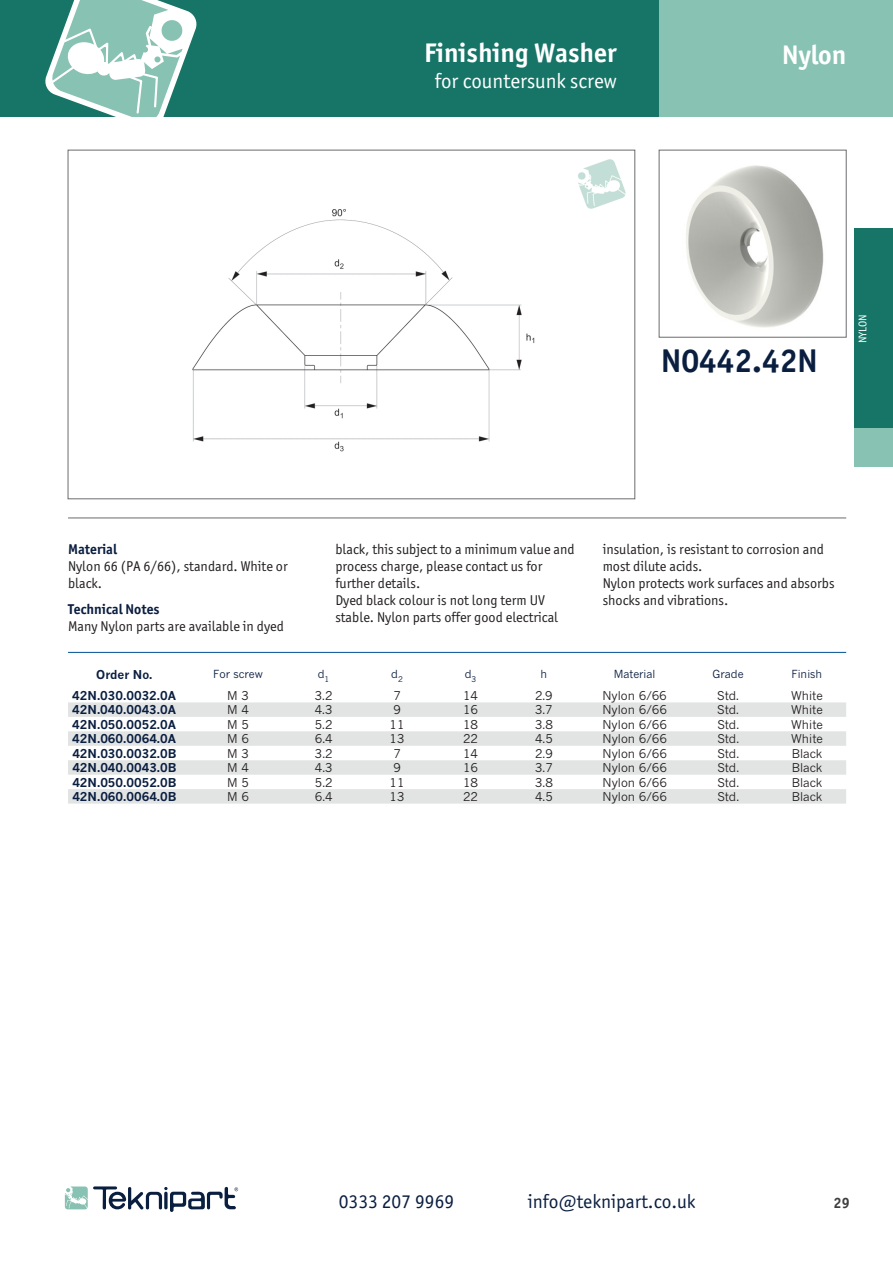
<style>
.page{position:relative;width:893px;height:1263px;background:#fff}
.page>*{position:absolute;margin:0;border:0;box-sizing:border-box;transform-origin:0 0}
.t1{font:700 33px "Officina Sans ITC Pro";color:#0a1e40}
.t2{font:700 27px "Officina Sans ITC Pro";color:#fff}
.t3{font:21px "Officina Sans ITC Pro";color:#fff}
.t4{font:19.5px "Officina Sans ITC Pro";color:#0a1e40}
.t5{font:700 15px "Officina Sans ITC Pro";color:#3e3e3f}
.t6{font:14.25px/17.1px "Officina Sans ITC Pro";color:#231f20}
.t7{font:700 14.25px "Officina Sans ITC Pro";color:#0a1e40}
.t8{font:12px "News Gothic MT Pro";color:#231f20}
.t9{font:700 12px "News Gothic MT Pro";color:#0a1e40}
.t10{font:11.25px "Officina Sans ITC Pro";color:#fff}
.t11{font:11.1px "News Gothic MT Pro";color:#0a1e40}
</style>
<div class="page">
<div style="left:0;top:0;width:659px;height:116px;background:#167567"></div>
<svg style="left:45px;top:0;width:152px;height:116px"></svg>
<div style="left:659px;top:0;width:234px;height:116px;background:#87c2b2"></div>
<div style="left:855px;top:228px;width:38px;height:200px;background:#167567"></div>
<div style="left:855px;top:428px;width:38px;height:38px;background:#87c2b2"></div>
<svg style="left:68px;top:702px;width:778px;height:102px;fill:#e2e4e4"></svg>
<img style="left:192px;top:209px;width:343px;height:243px">
<img style="left:578px;top:159px;width:48px;height:50px">
<div style="left:659px;top:150px;width:187px;height:187px;border:1px solid #6d6c6e"></div>
<img style="left:686px;top:165px;width:138px;height:163px">
<svg style="left:64px;top:1185px;width:25px;height:25px"></svg>
<svg style="left:65px;top:1186px;width:173px;height:26px"></svg>
<hr style="left:68px;top:518px;width:778px;height:1px;background:#6d6c6e">
<hr style="left:68px;top:652px;width:778px;height:1px;background:#015194">
<h2 class="t2" style="left:424px;top:36px;width:194px">Finishing Washer</h2>
<h3 class="t3" style="left:435px;top:69px;width:183px">for countersunk screw</h3>
<h2 class="t2" style="left:782px;top:38px;width:65px">Nylon</h2>
<h1 class="t1" style="left:661px;top:340px;width:158px">N0442.42N</h1>
<p class="t10" style="left:856px;top:343px;width:30px;rotate:-90deg">NYLON</p>
<p class="t7" style="left:68px;top:540px;width:51px">Material</p>
<p class="t6" style="left:68px;top:558px;width:221px">Nylon 66 (PA 6/66), standard. White or black.</p>
<p class="t7" style="left:68px;top:600px;width:93px">Technical Notes</p>
<p class="t6" style="left:68px;top:618px;width:217px">Many Nylon parts are available in dyed</p>
<p class="t6" style="left:335px;top:541px;width:241px">black, this subject to a minimum value and process charge, please contact us for further details.<br>Dyed black colour is not long term UV stable. Nylon parts offer good electrical</p>
<p class="t6" style="left:603px;top:541px;width:233px">insulation, is resistant to corrosion and most dilute acids.<br>Nylon protects work surfaces and absorbs shocks and vibrations.</p>
<p class="t9" style="left:96px;top:668px;width:58px">Order No.</p>
<p class="t11" style="left:213px;top:668px;width:51px">For screw</p>
<p class="t11" style="left:318px;top:668px;width:13px">d<sub>1</sub></p>
<p class="t11" style="left:391px;top:668px;width:13px">d<sub>2</sub></p>
<p class="t11" style="left:465px;top:668px;width:13px">d<sub>3</sub></p>
<p class="t11" style="left:541px;top:668px;width:8px">h</p>
<p class="t11" style="left:614px;top:668px;width:43px">Material</p>
<p class="t11" style="left:713px;top:668px;width:33px">Grade</p>
<p class="t11" style="left:792px;top:668px;width:32px">Finish</p>
<p class="t9" style="left:72px;top:688px;width:105px">42N.030.0032.0A</p>
<p class="t8" style="left:227px;top:688px;width:23px">M 3</p>
<p class="t8" style="left:315px;top:688px;width:19px">3.2</p>
<p class="t8" style="left:393px;top:688px;width:9px">7</p>
<p class="t8" style="left:463px;top:688px;width:16px">14</p>
<p class="t8" style="left:535px;top:688px;width:19px">2.9</p>
<p class="t8" style="left:602px;top:688px;width:66px">Nylon 6/66</p>
<p class="t8" style="left:717px;top:688px;width:23px">Std.</p>
<p class="t8" style="left:791px;top:688px;width:33px">White</p>
<p class="t9" style="left:72px;top:702px;width:105px">42N.040.0043.0A</p>
<p class="t8" style="left:227px;top:702px;width:23px">M 4</p>
<p class="t8" style="left:315px;top:702px;width:19px">4.3</p>
<p class="t8" style="left:393px;top:702px;width:9px">9</p>
<p class="t8" style="left:463px;top:702px;width:16px">16</p>
<p class="t8" style="left:535px;top:702px;width:19px">3.7</p>
<p class="t8" style="left:602px;top:702px;width:66px">Nylon 6/66</p>
<p class="t8" style="left:717px;top:702px;width:23px">Std.</p>
<p class="t8" style="left:791px;top:702px;width:33px">White</p>
<p class="t9" style="left:72px;top:717px;width:105px">42N.050.0052.0A</p>
<p class="t8" style="left:227px;top:717px;width:23px">M 5</p>
<p class="t8" style="left:315px;top:717px;width:19px">5.2</p>
<p class="t8" style="left:390px;top:717px;width:16px">11</p>
<p class="t8" style="left:463px;top:717px;width:16px">18</p>
<p class="t8" style="left:535px;top:717px;width:19px">3.8</p>
<p class="t8" style="left:602px;top:717px;width:66px">Nylon 6/66</p>
<p class="t8" style="left:717px;top:717px;width:23px">Std.</p>
<p class="t8" style="left:791px;top:717px;width:33px">White</p>
<p class="t9" style="left:72px;top:731px;width:105px">42N.060.0064.0A</p>
<p class="t8" style="left:227px;top:731px;width:23px">M 6</p>
<p class="t8" style="left:315px;top:731px;width:19px">6.4</p>
<p class="t8" style="left:390px;top:731px;width:16px">13</p>
<p class="t8" style="left:463px;top:731px;width:16px">22</p>
<p class="t8" style="left:535px;top:731px;width:19px">4.5</p>
<p class="t8" style="left:602px;top:731px;width:66px">Nylon 6/66</p>
<p class="t8" style="left:717px;top:731px;width:23px">Std.</p>
<p class="t8" style="left:791px;top:731px;width:33px">White</p>
<p class="t9" style="left:72px;top:746px;width:106px">42N.030.0032.0B</p>
<p class="t8" style="left:227px;top:746px;width:23px">M 3</p>
<p class="t8" style="left:315px;top:746px;width:19px">3.2</p>
<p class="t8" style="left:393px;top:746px;width:9px">7</p>
<p class="t8" style="left:463px;top:746px;width:16px">14</p>
<p class="t8" style="left:535px;top:746px;width:19px">2.9</p>
<p class="t8" style="left:602px;top:746px;width:66px">Nylon 6/66</p>
<p class="t8" style="left:717px;top:746px;width:23px">Std.</p>
<p class="t8" style="left:792px;top:746px;width:32px">Black</p>
<p class="t9" style="left:72px;top:760px;width:106px">42N.040.0043.0B</p>
<p class="t8" style="left:227px;top:760px;width:23px">M 4</p>
<p class="t8" style="left:315px;top:760px;width:19px">4.3</p>
<p class="t8" style="left:393px;top:760px;width:9px">9</p>
<p class="t8" style="left:463px;top:760px;width:16px">16</p>
<p class="t8" style="left:535px;top:760px;width:19px">3.7</p>
<p class="t8" style="left:602px;top:760px;width:66px">Nylon 6/66</p>
<p class="t8" style="left:717px;top:760px;width:23px">Std.</p>
<p class="t8" style="left:792px;top:760px;width:32px">Black</p>
<p class="t9" style="left:72px;top:775px;width:106px">42N.050.0052.0B</p>
<p class="t8" style="left:227px;top:775px;width:23px">M 5</p>
<p class="t8" style="left:315px;top:775px;width:19px">5.2</p>
<p class="t8" style="left:390px;top:775px;width:16px">11</p>
<p class="t8" style="left:463px;top:775px;width:16px">18</p>
<p class="t8" style="left:535px;top:775px;width:19px">3.8</p>
<p class="t8" style="left:602px;top:775px;width:66px">Nylon 6/66</p>
<p class="t8" style="left:717px;top:775px;width:23px">Std.</p>
<p class="t8" style="left:792px;top:775px;width:32px">Black</p>
<p class="t9" style="left:72px;top:789px;width:106px">42N.060.0064.0B</p>
<p class="t8" style="left:227px;top:789px;width:23px">M 6</p>
<p class="t8" style="left:315px;top:789px;width:19px">6.4</p>
<p class="t8" style="left:390px;top:789px;width:16px">13</p>
<p class="t8" style="left:463px;top:789px;width:16px">22</p>
<p class="t8" style="left:535px;top:789px;width:19px">4.5</p>
<p class="t8" style="left:602px;top:789px;width:66px">Nylon 6/66</p>
<p class="t8" style="left:717px;top:789px;width:23px">Std.</p>
<p class="t8" style="left:792px;top:789px;width:32px">Black</p>
<h3 class="t4" style="left:339px;top:1189px;width:117px">0333 207 9969</h3>
<h3 class="t4" style="left:528px;top:1189px;width:169px">info@teknipart.co.uk</h3>
<p class="t5" style="left:834px;top:1193px;width:18px">29</p>
</div>
